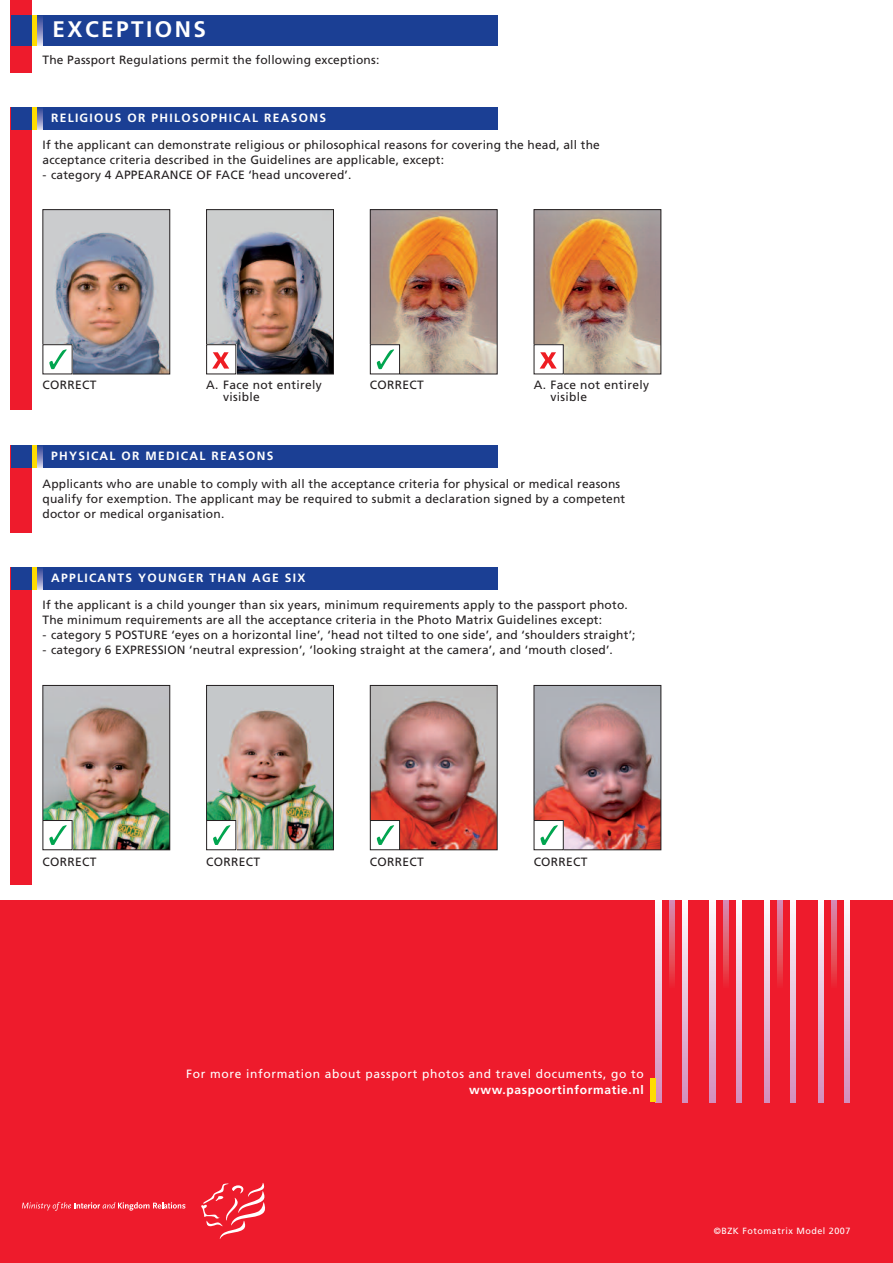
<style>
.page{position:relative;width:893px;height:1263px;background:#fff}
.page>*{position:absolute;margin:0;border:0;box-sizing:border-box;transform-origin:0 0}
.t1{font:700 22.5px "Frutiger";letter-spacing:.11em;color:#fff}
.t2{font:12px/15px "Frutiger";letter-spacing:.015em;color:#231f20}
.t3{font:700 12px "Frutiger";letter-spacing:.11em;color:#fff}
.t4{font:12px "Frutiger";letter-spacing:.055em;color:#fff}
.t5{font:700 12px "Frutiger";letter-spacing:.055em;color:#fff}
.t6{font:9px "Frutiger";letter-spacing:.055em;color:#fff}
</style>
<div class="page">
<div style="left:11px;top:567px;width:21px;height:318px;background:#ee1b2c"></div>
<div style="left:11px;top:445px;width:21px;height:87px;background:#ee1b2c"></div>
<div style="left:0;top:900px;width:893px;height:363px;background:#ee1b2c"></div>
<img style="left:45px;top:211px;width:123px;height:161px">
<div style="left:43px;top:209px;width:127px;height:165px;border:1px solid #231f20"></div>
<img style="left:208px;top:211px;width:124px;height:161px">
<div style="left:206px;top:209px;width:128px;height:165px;border:1px solid #231f20"></div>
<div style="left:206px;top:344px;width:30px;height:30px;background:#fff"></div>
<svg style="left:212px;top:352px;width:17px;height:17px"></svg>
<div style="left:206px;top:344px;width:30px;height:30px;border:1px solid #231f20"></div>
<img style="left:372px;top:211px;width:123px;height:161px">
<div style="left:370px;top:209px;width:127px;height:165px;border:1px solid #231f20"></div>
<img style="left:536px;top:211px;width:123px;height:161px">
<div style="left:534px;top:209px;width:127px;height:165px;border:1px solid #231f20"></div>
<div style="left:534px;top:344px;width:30px;height:30px;background:#fff"></div>
<svg style="left:540px;top:352px;width:17px;height:17px"></svg>
<div style="left:534px;top:344px;width:30px;height:30px;border:1px solid #231f20"></div>
<img style="left:45px;top:687px;width:123px;height:161px">
<div style="left:43px;top:685px;width:127px;height:165px;border:1px solid #231f20"></div>
<img style="left:208px;top:687px;width:124px;height:161px">
<div style="left:206px;top:685px;width:128px;height:165px;border:1px solid #231f20"></div>
<img style="left:372px;top:687px;width:123px;height:161px">
<div style="left:370px;top:685px;width:127px;height:165px;border:1px solid #231f20"></div>
<img style="left:536px;top:687px;width:123px;height:161px">
<div style="left:534px;top:685px;width:127px;height:165px;border:1px solid #231f20"></div>
<svg style="left:777px;top:900px;width:6px;height:84px"></svg>
<svg style="left:723px;top:900px;width:6px;height:84px"></svg>
<svg style="left:669px;top:900px;width:6px;height:84px"></svg>
<svg style="left:656px;top:900px;width:5px;height:202px"></svg>
<svg style="left:683px;top:900px;width:5px;height:202px"></svg>
<svg style="left:710px;top:900px;width:5px;height:202px"></svg>
<svg style="left:737px;top:900px;width:5px;height:202px"></svg>
<svg style="left:764px;top:900px;width:5px;height:202px"></svg>
<svg style="left:791px;top:900px;width:5px;height:202px"></svg>
<svg style="left:845px;top:900px;width:5px;height:202px"></svg>
<svg style="left:818px;top:900px;width:5px;height:202px"></svg>
<svg style="left:831px;top:900px;width:6px;height:84px"></svg>
<div style="left:651px;top:1079px;width:5px;height:23px;background:#ffdc01"></div>
<svg style="left:22px;top:1202px;width:163px;height:9px"></svg>
<svg style="left:201px;top:1183px;width:64px;height:56px"></svg>
<div style="left:11px;top:445px;width:486px;height:23px;background:#1b3f94"></div>
<div style="left:11px;top:567px;width:486px;height:23px;background:#1b3f94"></div>
<div style="left:11px;top:107px;width:21px;height:303px;background:#ee1b2c"></div>
<div style="left:11px;top:0;width:21px;height:72px;background:#ee1b2c"></div>
<div style="left:11px;top:15px;width:486px;height:30px;background:#1b3f94"></div>
<div style="left:32px;top:15px;width:5px;height:30px;background:#ffdc01"></div>
<svg style="left:37px;top:16px;width:6px;height:29px"></svg>
<div style="left:43px;top:344px;width:30px;height:30px;background:#fff"></div>
<svg style="left:49px;top:349px;width:18px;height:20px"></svg>
<div style="left:370px;top:344px;width:30px;height:30px;background:#fff"></div>
<svg style="left:377px;top:349px;width:17px;height:20px"></svg>
<div style="left:370px;top:344px;width:30px;height:30px;border:1px solid #231f20"></div>
<div style="left:43px;top:820px;width:30px;height:30px;background:#fff"></div>
<svg style="left:49px;top:825px;width:18px;height:20px"></svg>
<div style="left:206px;top:820px;width:30px;height:30px;background:#fff"></div>
<svg style="left:213px;top:825px;width:17px;height:20px"></svg>
<div style="left:206px;top:820px;width:30px;height:30px;border:1px solid #231f20"></div>
<div style="left:370px;top:820px;width:30px;height:30px;background:#fff"></div>
<svg style="left:377px;top:825px;width:17px;height:20px"></svg>
<div style="left:370px;top:820px;width:30px;height:30px;border:1px solid #231f20"></div>
<div style="left:534px;top:820px;width:30px;height:30px;background:#fff"></div>
<svg style="left:540px;top:825px;width:18px;height:20px"></svg>
<div style="left:534px;top:820px;width:30px;height:30px;border:1px solid #231f20"></div>
<div style="left:11px;top:107px;width:486px;height:23px;background:#1b3f94"></div>
<div style="left:32px;top:107px;width:5px;height:23px;background:#ffdc01"></div>
<svg style="left:37px;top:108px;width:6px;height:22px"></svg>
<div style="left:32px;top:445px;width:5px;height:23px;background:#ffdc01"></div>
<svg style="left:37px;top:446px;width:6px;height:22px"></svg>
<div style="left:32px;top:567px;width:5px;height:23px;background:#ffdc01"></div>
<svg style="left:37px;top:568px;width:6px;height:22px"></svg>
<h1 class="t1" style="left:53px;top:20px;width:155px">EXCEPTIONS</h1>
<p class="t2" style="left:43px;top:54px;width:338px">The Passport Regulations permit the following exceptions:</p>
<p class="t3" style="left:51px;top:113px;width:277px">RELIGIOUS OR PHILOSOPHICAL REASONS</p>
<p class="t2" style="left:43px;top:139px;width:559px">If the applicant can demonstrate religious or philosophical reasons for covering the head, all the acceptance criteria described in the Guidelines are applicable, except:</p>
<p class="t2" style="left:43px;top:169px;width:310px">- category 4 APPEARANCE OF FACE ‘head uncovered’.</p>
<p class="t2" style="left:43px;top:378px;width:55px">CORRECT</p>
<p class="t2" style="left:223px;top:380px;width:100px;line-height:12px;text-indent:-17px">A. Face not entirely visible</p>
<p class="t2" style="left:370px;top:378px;width:55px">CORRECT</p>
<p class="t2" style="left:550px;top:380px;width:100px;line-height:12px;text-indent:-17px">A. Face not entirely visible</p>
<p class="t3" style="left:51px;top:451px;width:224px">PHYSICAL OR MEDICAL REASONS</p>
<p class="t2" style="left:43px;top:477px;width:584px">Applicants who are unable to comply with all the acceptance criteria for physical or medical reasons qualify for exemption. The applicant may be required to submit a declaration signed by a competent doctor or medical organisation.</p>
<p class="t3" style="left:51px;top:573px;width:256px">APPLICANTS YOUNGER THAN AGE SIX</p>
<p class="t2" style="left:43px;top:598px;width:587px">If the applicant is a child younger than six years, minimum requirements apply to the passport photo.<br>The minimum requirements are all the acceptance criteria in the Photo Matrix Guidelines except:</p>
<p class="t2" style="left:43px;top:628px;width:595px">- category 5 POSTURE ‘eyes on a horizontal line’, ‘head not tilted to one side’, and ‘shoulders straight’;</p>
<p class="t2" style="left:43px;top:643px;width:572px">- category 6 EXPRESSION ‘neutral expression’, ‘looking straight at the camera’, and ‘mouth closed’.</p>
<p class="t2" style="left:43px;top:855px;width:55px">CORRECT</p>
<p class="t2" style="left:206px;top:855px;width:55px">CORRECT</p>
<p class="t2" style="left:370px;top:855px;width:55px">CORRECT</p>
<p class="t2" style="left:534px;top:855px;width:55px">CORRECT</p>
<p class="t4" style="left:186px;top:1069px;width:459px">For more information about passport photos and travel documents, go to</p>
<p class="t5" style="left:469px;top:1085px;width:176px">www.paspoortinformatie.nl</p>
<p class="t6" style="left:714px;top:1227px;width:138px">©BZK Fotomatrix Model 2007</p>
</div>
